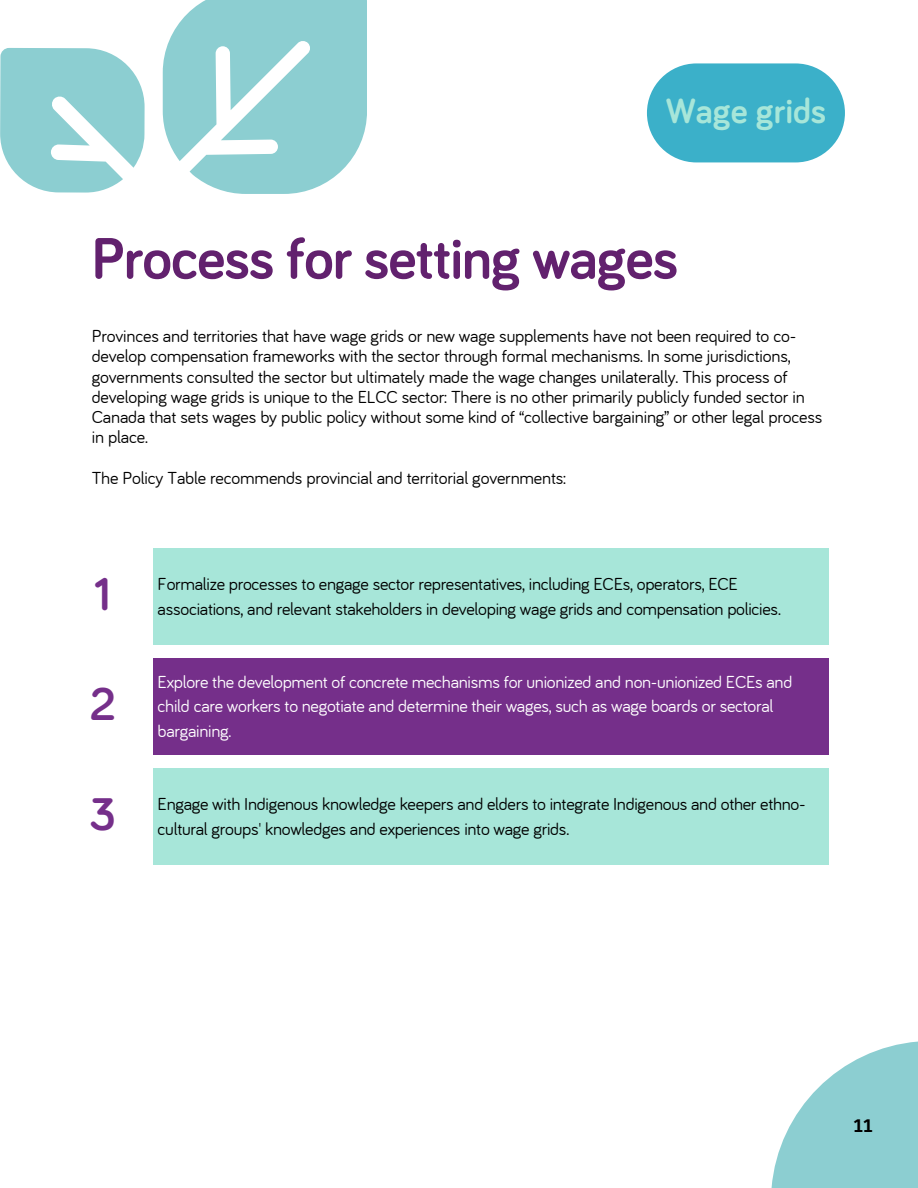
<style>
.page{position:relative;width:918px;height:1188px;background:#fff}
.page>*{position:absolute;margin:0;border:0;box-sizing:border-box;transform-origin:0 0}
.t1{font:700 60px "Bariol";letter-spacing:-.015em;color:#62216e}
.t2{font:700 47.25px "Bariol";color:#752f8a}
.t3{font:700 36px "Bariol";color:#a7e6d9}
.t4{font:18px/20.2px "Bariol";letter-spacing:-.01em;color:#000}
.t5{font:18px/24.8px "Bariol";letter-spacing:-.015em;color:#fff}
.t6{font:700 18px "IBM Plex Sans Cond";color:#000}
</style>
<div class="page">
<svg style="left:772px;top:1042px;width:146px;height:146px"></svg>
<svg style="left:163px;top:0;width:204px;height:194px"></svg>
<svg style="left:0;top:48px;width:145px;height:145px"></svg>
<div style="left:647px;top:63px;width:198px;height:99px;background:#3bb0c9;border-radius:50px"></div>
<div style="left:153px;top:548px;width:676px;height:97px;background:#a7e6d9"></div>
<div style="left:153px;top:768px;width:676px;height:97px;background:#a7e6d9"></div>
<div style="left:153px;top:658px;width:676px;height:97px;background:#752f8a"></div>
<p class="t3" style="left:666px;top:95px;width:162px">Wage grids</p>
<p class="t1" style="left:92px;top:231px;width:588px">Process for setting wages</p>
<h1 class="t4" style="left:92px;top:325px;width:732px">Provinces and territories that have wage grids or new wage supplements have not been required to co&shy;develop compensation frameworks with the sector through formal mechanisms. In some jurisdictions, governments consulted the sector but ultimately made the wage changes unilaterally. This process of developing wage grids is unique to the ELCC sector: There is no other primarily publicly funded sector in Canada that sets wages by public policy without some kind of “collective bargaining” or other legal process in place.</h1>
<p class="t4" style="left:92px;top:467px;width:476px">The Policy Table recommends provincial and territorial governments:</p>
<p class="t2" style="left:94px;top:573px;width:18px">1</p>
<p class="t2" style="left:90px;top:683px;width:28px">2</p>
<p class="t2" style="left:89px;top:793px;width:28px">3</p>
<p class="t4" style="left:158px;top:571px;width:625px;line-height:24.8px">Formalize processes to engage sector representatives, including ECEs, operators, ECE associations, and relevant stakeholders in developing wage grids and compensation policies.</p>
<p class="t5" style="left:158px;top:668px;width:636px">Explore the development of concrete mechanisms for unionized and non-unionized ECEs and child care workers to negotiate and determine their wages, such as wage boards or sectoral bargaining.</p>
<p class="t4" style="left:158px;top:791px;width:650px;line-height:24.8px">Engage with Indigenous knowledge keepers and elders to integrate Indigenous and other ethno&shy;cultural groups' knowledges and experiences into wage grids.</p>
<h2 class="t6" style="left:854px;top:1114px;width:21px">11</h2>
</div>
